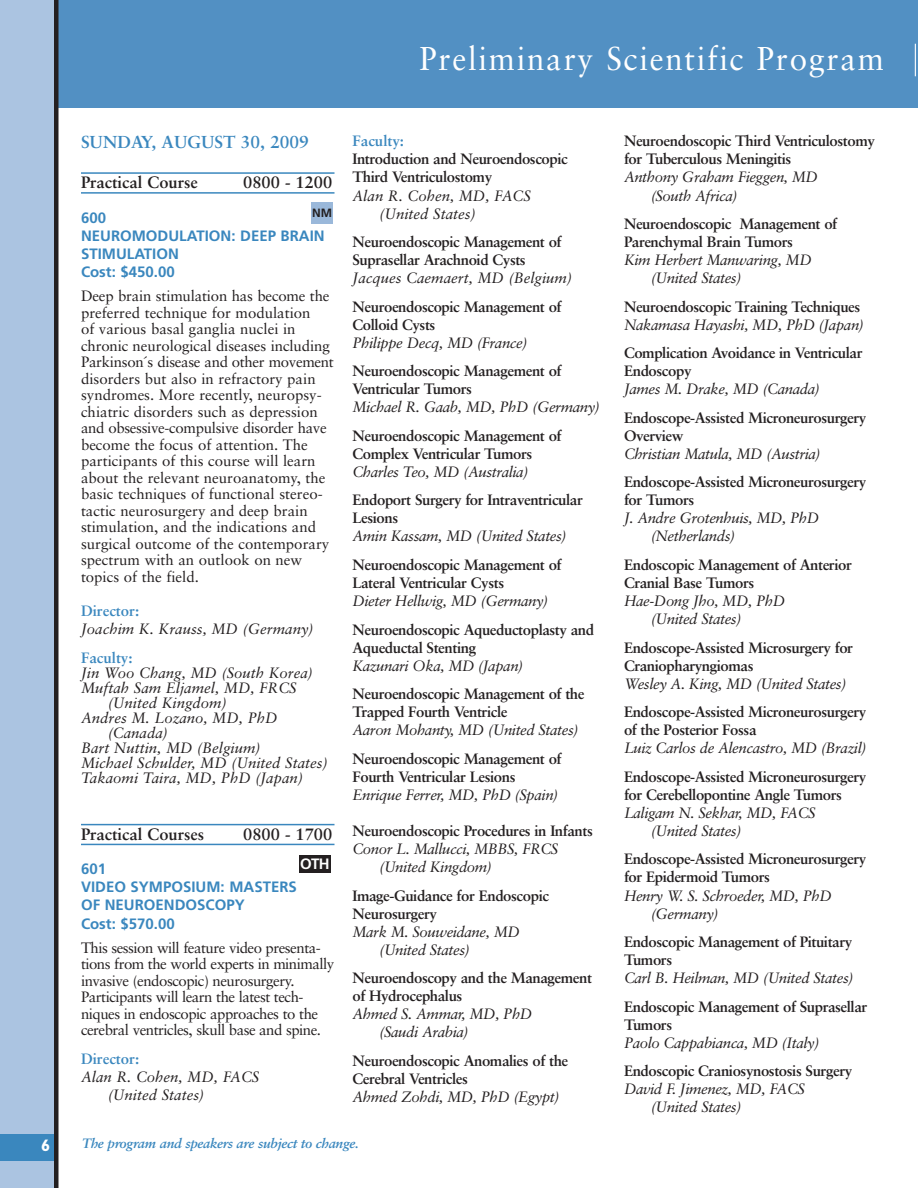
<style>
.page{position:relative;width:918px;height:1188px;background:#fff}
.page>*{position:absolute;margin:0;border:0;box-sizing:border-box;transform-origin:0 0}
.t1{font:33px "Sabon";letter-spacing:.055em;color:#fff;scale:.95 1}
.t2{font:700 17.4px "Sabon";color:#3a87be}
.t3{font:700 16.5px "Sabon";color:#231f20}
.t4{font:700 16.5px "Gill Sans";color:#fff}
.t5{font:700 15px/18px "Sabon";letter-spacing:-.03em;color:#231f20}
.t6{font:italic 15px/18px "Sabon";letter-spacing:-.03em;color:#231f20}
.t7{font:15px/16.5px "Sabon";color:#231f20}
.t8{font:italic 15px/18px "Sabon";color:#231f20}
.t9{font:15px/16.5px "Sabon";letter-spacing:-.035em;color:#231f20}
.t10{font:700 15px/18px "Frutiger";color:#3a87be}
.t11{font:700 15px "Sabon";color:#3a87be}
.t12{font:700 15px "Frutiger";color:#fff}
.t13{font:italic 700 13.5px "Sabon";letter-spacing:-.02em;color:#3a87be}
.t14{font:700 12px "Frutiger";color:#231f20}
</style>
<div class="page">
<hr style="left:81px;top:172px;width:253px;height:2px;background:#3a87be">
<hr style="left:81px;top:192px;width:253px;height:2px;background:#3a87be">
<hr style="left:81px;top:824px;width:253px;height:1px;background:#3a87be">
<hr style="left:81px;top:844px;width:253px;height:1px;background:#3a87be">
<div style="left:57px;top:0;width:861px;height:108px;background:#5290c3"></div>
<div style="left:0;top:0;width:54px;height:1188px;background:#abc4e1"></div>
<div style="left:54px;top:0;width:5px;height:1188px;background:#231f20"></div>
<hr style="left:915px;top:44px;width:1px;height:32px;background:#fff">
<div style="left:0;top:1134px;width:54px;height:27px;background:#3a87be"></div>
<div style="left:311px;top:202px;width:22px;height:22px;background:#9ab8da"></div>
<div style="left:299px;top:855px;width:32px;height:18px;background:#231f20"></div>
<p class="t4" style="left:41px;top:1139px;width:11px">6</p>
<h1 class="t1" style="left:419px;top:45px;width:490px">Preliminary Scientific Program</h1>
<p class="t2" style="left:81px;top:135px;width:229px">SUNDAY, AUGUST 30, 2009</p>
<p class="t3" style="left:81px;top:176px;width:118px">Practical Course</p>
<p class="t3" style="left:243px;top:176px;width:90px">0800 - 1200</p>
<p class="t10" style="left:81px;top:210px;width:245px">600<br>NEUROMODULATION: DEEP BRAIN<br>STIMULATION<br>Cost: $450.00</p>
<p class="t7" style="left:81px;top:289px;width:254px">Deep brain stimulation has become the preferred technique for modulation<br>of various basal ganglia nuclei in chronic neurological diseases including Parkinson´s disease and other movement disorders but also in refractory pain syndromes. More recently, neuropsy&shy;chiatric disorders such as depression and obsessive-compulsive disorder have become the focus of attention. The participants of this course will learn about the relevant neuroanatomy, the basic techniques of functional stereo&shy;tactic neurosurgery and deep brain stimulation, and the indications and surgical outcome of the contemporary spectrum with an outlook on new topics of the field.</p>
<p class="t11" style="left:81px;top:605px;width:60px">Director:</p>
<p class="t8" style="left:81px;top:621px;width:234px">Joachim K. Krauss, MD (Germany)</p>
<p class="t11" style="left:81px;top:651px;width:53px">Faculty:</p>
<p class="t8" style="left:81px;top:665px;width:233px">Jin Woo Chang, MD (South Korea)</p>
<p class="t8" style="left:81px;top:680px;width:217px">Muftah Sam Eljamel, MD, FRCS</p>
<p class="t8" style="left:108px;top:695px;width:120px">(United Kingdom)</p>
<p class="t8" style="left:81px;top:710px;width:198px">Andres M. Lozano, MD, PhD</p>
<p class="t6" style="left:108px;top:725px;width:61px">(Canada)</p>
<p class="t8" style="left:81px;top:740px;width:181px">Bart Nuttin, MD (Belgium)</p>
<p class="t8" style="left:81px;top:755px;width:248px">Michael Schulder, MD (United States)</p>
<p class="t8" style="left:81px;top:770px;width:223px">Takaomi Taira, MD, PhD (Japan)</p>
<p class="t14" style="left:312px;top:208px;width:21px">NM</p>
<p class="t3" style="left:81px;top:827px;width:125px">Practical Courses</p>
<p class="t3" style="left:243px;top:827px;width:90px">0800 - 1700</p>
<p class="t10" style="left:81px;top:861px;width:217px">601<br>VIDEO SYMPOSIUM: MASTERS<br>OF NEUROENDOSCOPY<br>Cost: $570.00</p>
<p class="t9" style="left:81px;top:940px;width:255px">This session will feature video presenta&shy;tions from the world experts in minimally invasive (endoscopic) neurosurgery.<br>Participants will learn the latest tech&shy;niques in endoscopic approaches to the cerebral ventricles, skull base and spine.</p>
<p class="t11" style="left:81px;top:1052px;width:60px">Director:</p>
<p class="t8" style="left:108px;top:1069px;width:153px;text-indent:-27px">Alan R. Cohen, MD, FACS (United States)</p>
<p class="t12" style="left:300px;top:858px;width:31px">OTH</p>
<p class="t11" style="left:352px;top:135px;width:53px">Faculty:</p>
<p class="t5" style="left:352px;top:151px;width:217px">Introduction and Neuroendoscopic<br>Third Ventriculostomy</p>
<p class="t8" style="left:380px;top:187px;width:153px;text-indent:-27px">Alan R. Cohen, MD, FACS (United States)</p>
<p class="t5" style="left:352px;top:234px;width:211px">Neuroendoscopic Management of<br>Suprasellar Arachnoid Cysts</p>
<p class="t8" style="left:352px;top:270px;width:221px">Jacques Caemaert, MD (Belgium)</p>
<p class="t5" style="left:352px;top:299px;width:211px">Neuroendoscopic Management of<br>Colloid Cysts</p>
<p class="t6" style="left:352px;top:335px;width:176px">Philippe Decq, MD (France)</p>
<p class="t5" style="left:352px;top:363px;width:211px">Neuroendoscopic Management of<br>Ventricular Tumors</p>
<p class="t6" style="left:352px;top:399px;width:249px">Michael R. Gaab, MD, PhD (Germany)</p>
<p class="t5" style="left:352px;top:428px;width:211px">Neuroendoscopic Management of<br>Complex Ventricular Tumors</p>
<p class="t6" style="left:352px;top:464px;width:177px">Charles Teo, MD (Australia)</p>
<p class="t5" style="left:352px;top:492px;width:232px">Endoport Surgery for Intraventricular<br>Lesions</p>
<p class="t6" style="left:352px;top:528px;width:216px">Amin Kassam, MD (United States)</p>
<p class="t5" style="left:352px;top:557px;width:211px">Neuroendoscopic Management of<br>Lateral Ventricular Cysts</p>
<p class="t6" style="left:352px;top:593px;width:197px">Dieter Hellwig, MD (Germany)</p>
<p class="t5" style="left:352px;top:622px;width:243px">Neuroendoscopic Aqueductoplasty and<br>Aqueductal Stenting</p>
<p class="t6" style="left:352px;top:658px;width:172px">Kazunari Oka, MD (Japan)</p>
<p class="t5" style="left:352px;top:686px;width:234px">Neuroendoscopic Management of the<br>Trapped Fourth Ventricle</p>
<p class="t6" style="left:352px;top:722px;width:228px">Aaron Mohanty, MD (United States)</p>
<p class="t5" style="left:352px;top:751px;width:211px">Neuroendoscopic Management of<br>Fourth Ventricular Lesions</p>
<p class="t6" style="left:352px;top:787px;width:207px">Enrique Ferrer, MD, PhD (Spain)</p>
<p class="t5" style="left:352px;top:823px;width:242px">Neuroendoscopic Procedures in Infants</p>
<p class="t6" style="left:380px;top:841px;width:180px;text-indent:-27px">Conor L. Mallucci, MBBS, FRCS (United Kingdom)</p>
<p class="t5" style="left:352px;top:887px;width:198px">Image-Guidance for Endoscopic<br>Neurosurgery</p>
<p class="t6" style="left:380px;top:923px;width:142px;text-indent:-27px">Mark M. Souweidane, MD (United States)</p>
<p class="t5" style="left:352px;top:970px;width:241px">Neuroendoscopy and the Management of Hydrocephalus</p>
<p class="t6" style="left:380px;top:1006px;width:154px;text-indent:-27px">Ahmed S. Ammar, MD, PhD (Saudi Arabia)</p>
<p class="t5" style="left:352px;top:1053px;width:217px">Neuroendoscopic Anomalies of the<br>Cerebral Ventricles</p>
<p class="t6" style="left:352px;top:1089px;width:209px">Ahmed Zohdi, MD, PhD (Egypt)</p>
<p class="t5" style="left:624px;top:133px;width:252px">Neuroendoscopic Third Ventriculostomy for Tuberculous Meningitis</p>
<p class="t6" style="left:651px;top:169px;width:169px;text-indent:-27px">Anthony Graham Fieggen, MD (South Africa)</p>
<p class="t5" style="left:624px;top:216px;width:215px">Neuroendoscopic Management of<br>Parenchymal Brain Tumors</p>
<p class="t6" style="left:651px;top:252px;width:162px;text-indent:-27px">Kim Herbert Manwaring, MD (United States)</p>
<p class="t5" style="left:624px;top:299px;width:238px">Neuroendoscopic Training Techniques</p>
<p class="t6" style="left:624px;top:317px;width:241px">Nakamasa Hayashi, MD, PhD (Japan)</p>
<p class="t5" style="left:624px;top:345px;width:240px">Complication Avoidance in Ventricular<br>Endoscopy</p>
<p class="t6" style="left:624px;top:381px;width:197px">James M. Drake, MD (Canada)</p>
<p class="t5" style="left:624px;top:410px;width:244px">Endoscope-Assisted Microneurosurgery<br>Overview</p>
<p class="t6" style="left:624px;top:446px;width:198px">Christian Matula, MD (Austria)</p>
<p class="t5" style="left:624px;top:474px;width:244px">Endoscope-Assisted Microneurosurgery for Tumors</p>
<p class="t6" style="left:651px;top:510px;width:170px;text-indent:-27px">J. Andre Grotenhuis, MD, PhD (Netherlands)</p>
<p class="t5" style="left:624px;top:557px;width:229px">Endoscopic Management of Anterior<br>Cranial Base Tumors</p>
<p class="t6" style="left:651px;top:593px;width:136px;text-indent:-27px">Hae-Dong Jho, MD, PhD (United States)</p>
<p class="t5" style="left:624px;top:640px;width:231px">Endoscope-Assisted Microsurgery for<br>Craniopharyngiomas</p>
<p class="t6" style="left:624px;top:676px;width:224px">Wesley A. King, MD (United States)</p>
<p class="t5" style="left:624px;top:704px;width:244px">Endoscope-Assisted Microneurosurgery of the Posterior Fossa</p>
<p class="t6" style="left:624px;top:740px;width:244px">Luiz Carlos de Alencastro, MD (Brazil)</p>
<p class="t5" style="left:624px;top:769px;width:244px">Endoscope-Assisted Microneurosurgery for Cerebellopontine Angle Tumors</p>
<p class="t6" style="left:651px;top:805px;width:166px;text-indent:-27px">Laligam N. Sekhar, MD, FACS (United States)</p>
<p class="t5" style="left:624px;top:851px;width:244px">Endoscope-Assisted Microneurosurgery for Epidermoid Tumors</p>
<p class="t6" style="left:651px;top:887px;width:183px;text-indent:-27px">Henry W. S. Schroeder, MD, PhD (Germany)</p>
<p class="t5" style="left:624px;top:934px;width:230px">Endoscopic Management of Pituitary<br>Tumors</p>
<p class="t6" style="left:624px;top:970px;width:231px">Carl B. Heilman, MD (United States)</p>
<p class="t5" style="left:624px;top:999px;width:245px">Endoscopic Management of Suprasellar<br>Tumors</p>
<p class="t6" style="left:624px;top:1035px;width:197px">Paolo Cappabianca, MD (Italy)</p>
<p class="t5" style="left:624px;top:1063px;width:230px">Endoscopic Craniosynostosis Surgery</p>
<p class="t6" style="left:651px;top:1081px;width:155px;text-indent:-27px">David F. Jimenez, MD, FACS (United States)</p>
<p class="t13" style="left:82px;top:1137px;width:278px">The program and speakers are subject to change.</p>
</div>
